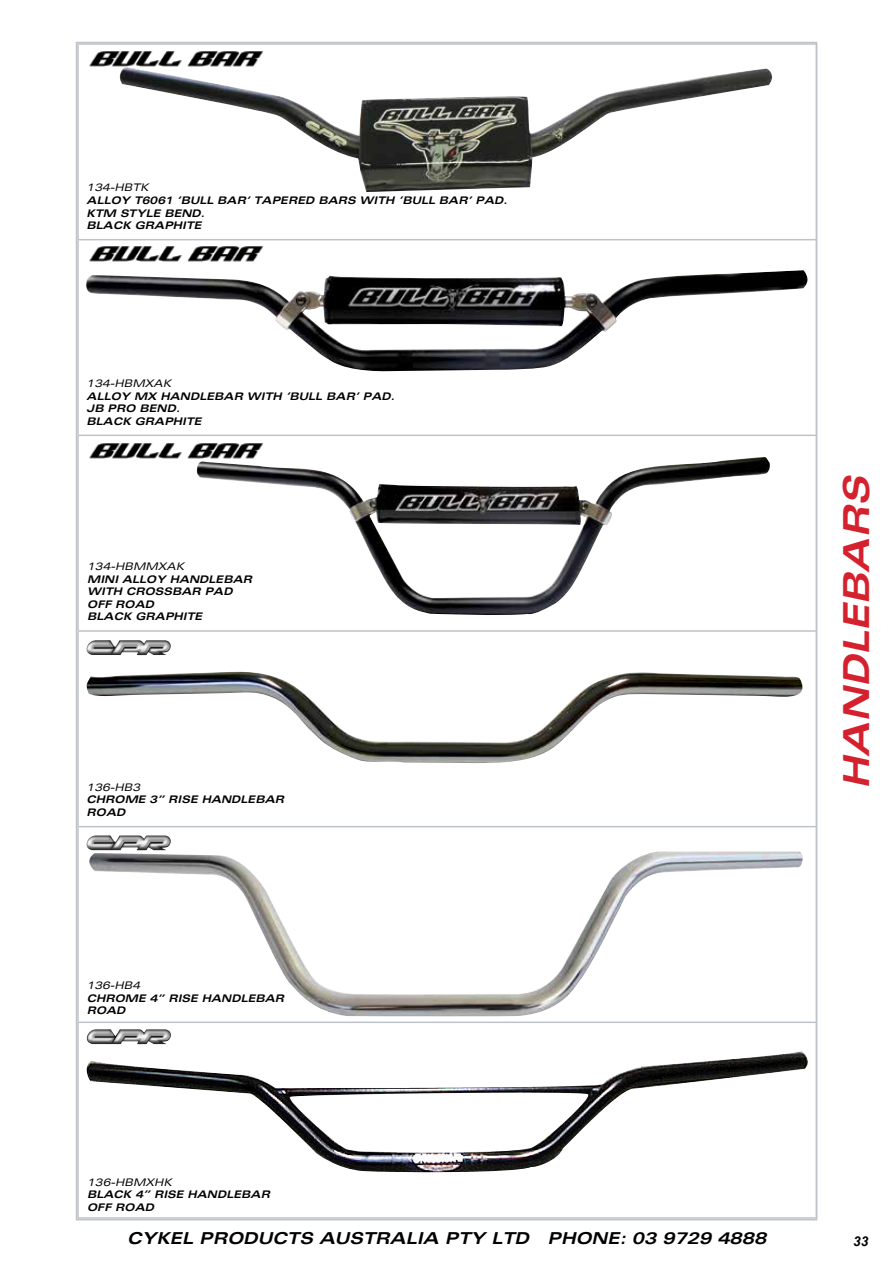
<style>
.page{position:relative;width:893px;height:1263px;background:#fff}
.page>*{position:absolute;margin:0;border:0;box-sizing:border-box;transform-origin:0 0}
.t1{font:italic 700 expanded 36px "Univers";color:#d5202d}
.t2{font:italic 700 expanded 16.5px "Univers";color:#000}
.t3{font:italic 700 13.5px "Arial";color:#000}
.t4{font:italic 700 expanded 10.5px/12.6px "Univers";color:#000}
.t5{font:italic expanded 10.5px "Univers";color:#000}
</style>
<div class="page">
<hr style="left:77px;top:239px;width:740px;height:1px;background:#bec3c9">
<hr style="left:77px;top:435px;width:740px;height:1px;background:#bec3c9">
<hr style="left:77px;top:630px;width:740px;height:2px;background:#bec3c9">
<hr style="left:77px;top:826px;width:740px;height:1px;background:#bec3c9">
<hr style="left:77px;top:1021px;width:740px;height:2px;background:#bec3c9">
<img style="left:87px;top:640px;width:84px;height:15px">
<img style="left:87px;top:835px;width:84px;height:15px">
<img style="left:89px;top:51px;width:174px;height:16px">
<img style="left:89px;top:443px;width:174px;height:16px">
<img style="left:89px;top:246px;width:174px;height:16px">
<img style="left:87px;top:1029px;width:84px;height:15px">
<img style="left:120px;top:67px;width:652px;height:125px">
<img style="left:86px;top:270px;width:721px;height:102px">
<img style="left:196px;top:457px;width:574px;height:158px">
<img style="left:86px;top:671px;width:717px;height:92px">
<img style="left:89px;top:851px;width:714px;height:165px">
<img style="left:87px;top:1051px;width:721px;height:122px">
<p class="t5" style="left:87px;top:182px;width:64px">134-HBTK</p>
<p class="t4" style="left:87px;top:194px;width:422px">ALLOY T6061 ‘BULL BAR’ TAPERED BARS WITH ‘BULL BAR’ PAD.<br>KTM STYLE BEND.<br>BLACK GRAPHITE</p>
<p class="t5" style="left:87px;top:377px;width:86px">134-HBMXAK</p>
<p class="t4" style="left:87px;top:390px;width:309px">ALLOY MX HANDLEBAR WITH ‘BULL BAR’ PAD.<br>JB PRO BEND.<br>BLACK GRAPHITE</p>
<p class="t5" style="left:87px;top:560px;width:99px">134-HBMMXAK</p>
<p class="t4" style="left:87px;top:573px;width:166px">MINI ALLOY HANDLEBAR<br>WITH CROSSBAR PAD<br>OFF ROAD<br>BLACK GRAPHITE</p>
<p class="t5" style="left:87px;top:781px;width:55px">136-HB3</p>
<p class="t4" style="left:87px;top:793px;width:199px">CHROME 3” RISE HANDLEBAR<br>ROAD</p>
<p class="t5" style="left:87px;top:979px;width:55px">136-HB4</p>
<p class="t4" style="left:87px;top:992px;width:199px">CHROME 4” RISE HANDLEBAR<br>ROAD</p>
<p class="t5" style="left:87px;top:1175px;width:86px">136-HBMXHK</p>
<p class="t4" style="left:87px;top:1188px;width:184px">BLACK 4” RISE HANDLEBAR<br>OFF ROAD</p>
<h1 class="t1" style="left:836px;top:789px;width:315px;rotate:-90deg">HANDLEBARS</h1>
<h2 class="t2" style="left:127px;top:1229px;width:641px">CYKEL PRODUCTS AUSTRALIA PTY LTD PHONE: 03 9729 4888</h2>
<p class="t3" style="left:853px;top:1232px;width:17px">33</p>
</div>
